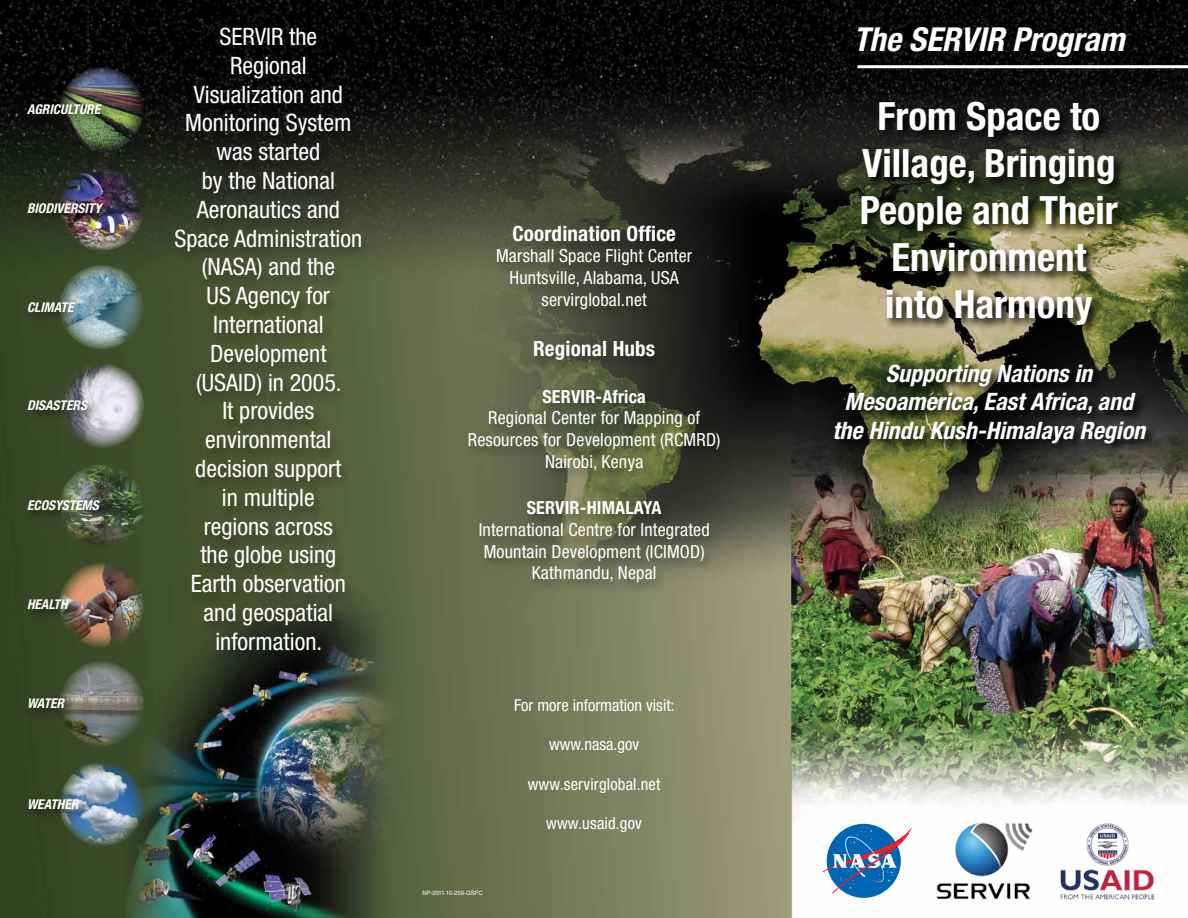
<style>
.page{position:relative;width:1188px;height:918px;background:#fff}
.page>*{position:absolute;margin:0;border:0;box-sizing:border-box;transform-origin:0 0}
.t1{font:700 condensed 39px/46.8px "Helvetica Neue LT Std";color:#fff;text-align:center}
.t2{font:italic 700 condensed 33px "Helvetica Neue LT Std";color:#fff}
.t3{font:condensed 24px/28.8px "Helvetica Neue LT Std";color:#fff;text-align:center}
.t4{font:italic 700 condensed 24px/28.8px "Helvetica Neue LT Std";color:#fff;text-align:center}
.t5{font:700 condensed 21px "Helvetica Neue LT Std";letter-spacing:.01em;color:#fff}
.t6{font:condensed 18px/21.6px "Helvetica Neue LT Std";letter-spacing:.01em;color:#fff;text-align:center}
.t7{font:700 condensed 18px "Helvetica Neue LT Std";letter-spacing:.01em;color:#fff}
.t8{font:condensed 16.5px "Helvetica Neue LT Std";color:#fff}
.t9{font:italic 700 condensed 13.5px "Helvetica Neue LT Std";color:#fff}
.t10{font:6px "Helvetica LT Std";color:#fff}
.s1{font-weight:700}
</style>
<div class="page">
<img style="left:0;top:0;width:1188px;height:918px">
<div style="left:856px;top:23px;width:282px;height:46px;background:#000"></div>
<hr style="left:858px;top:65px;width:330px;height:3px;background:#fff">
<svg style="left:859px;top:99px;width:271px;height:238px"></svg>
<svg style="left:833px;top:361px;width:326px;height:95px"></svg>
<div style="left:827px;top:824px;width:74px;height:74px;background:#0066b3;border-radius:50%"></div>
<svg style="left:822px;top:827px;width:90px;height:67px"></svg>
<img style="left:1059px;top:818px;width:97px;height:85px">
<img style="left:936px;top:821px;width:98px;height:81px">
<div style="left:172px;top:26px;width:200px;height:638px;background:#000;opacity:.3"></div>
<img style="left:59px;top:67px;width:85px;height:84px">
<div style="left:25px;top:101px;width:88px;height:25px;background:#000;opacity:.47"></div>
<img style="left:59px;top:166px;width:85px;height:85px;border-radius:42px">
<div style="left:25px;top:200px;width:90px;height:25px;background:#000;opacity:.47"></div>
<img style="left:59px;top:265px;width:85px;height:85px;border-radius:42px">
<div style="left:26px;top:299px;width:61px;height:25px;background:#000;opacity:.47"></div>
<img style="left:59px;top:363px;width:85px;height:85px;border-radius:42px">
<div style="left:25px;top:397px;width:75px;height:25px;background:#000;opacity:.47"></div>
<img style="left:59px;top:464px;width:85px;height:85px;border-radius:42px">
<div style="left:25px;top:498px;width:87px;height:25px;background:#000;opacity:.47"></div>
<img style="left:59px;top:563px;width:85px;height:84px;border-radius:42px">
<div style="left:25px;top:597px;width:55px;height:24px;background:#000;opacity:.47"></div>
<img style="left:59px;top:661px;width:85px;height:85px;border-radius:42px">
<div style="left:26px;top:695px;width:51px;height:25px;background:#000;opacity:.47"></div>
<img style="left:59px;top:762px;width:85px;height:85px;border-radius:42px">
<div style="left:26px;top:796px;width:65px;height:25px;background:#000;opacity:.47"></div>
<div style="left:465px;top:224px;width:266px;height:372px;background:#000;opacity:.3"></div>
<p class="t9" style="left:27px;top:101px;width:75px">AGRICULTURE</p>
<p class="t9" style="left:27px;top:200px;width:76px">BIODIVERSITY</p>
<p class="t9" style="left:27px;top:299px;width:48px">CLIMATE</p>
<p class="t9" style="left:27px;top:397px;width:62px">DISASTERS</p>
<p class="t9" style="left:27px;top:497px;width:73px">ECOSYSTEMS</p>
<p class="t9" style="left:27px;top:596px;width:42px">HEALTH</p>
<p class="t9" style="left:27px;top:695px;width:39px">WATER</p>
<p class="t9" style="left:27px;top:796px;width:53px">WEATHER</p>
<p class="t3" style="left:175px;top:22px;width:189px">SERVIR the<br>Regional<br>Visualization and<br>Monitoring System was started<br>by the National<br>Aeronautics and<br>Space Administration (NASA) and the<br>US Agency for<br>International<br>Development (USAID) in 2005.<br>It provides environmental decision support<br>in multiple<br>regions across<br>the globe using<br>Earth observation and geospatial information.</p>
<p class="t5" style="left:512px;top:221px;width:165px">Coordination Office</p>
<p class="t6" style="left:496px;top:245px;width:198px">Marshall Space Flight Center<br>Huntsville, Alabama, USA servirglobal.net</p>
<p class="t5" style="left:533px;top:336px;width:124px">Regional Hubs</p>
<p class="t6" style="left:468px;top:385px;width:254px"><span class="s1">SERVIR-Africa<br></span>Regional Center for Mapping of<br>Resources for Development (RCMRD)<br>Nairobi, Kenya</p>
<p class="t7" style="left:527px;top:497px;width:136px">SERVIR-HIMALAYA</p>
<p class="t6" style="left:479px;top:519px;width:233px">International Centre for Integrated<br>Mountain Development (ICIMOD)<br>Kathmandu, Nepal</p>
<p class="t10" style="left:422px;top:890px;width:62px">NP-2011-10-259-GSFC</p>
<p class="t8" style="left:514px;top:695px;width:162px">For more information visit:</p>
<p class="t8" style="left:549px;top:735px;width:92px">www.nasa.gov</p>
<p class="t8" style="left:528px;top:774px;width:134px">www.servirglobal.net</p>
<p class="t8" style="left:546px;top:814px;width:97px">www.usaid.gov</p>
<p class="t2" style="left:853px;top:19px;width:273px">The SERVIR Program</p>
<p class="t1" style="left:860px;top:93px;width:260px">From Space to<br>Village, Bringing<br>People and Their<br>Environment into Harmony</p>
<p class="t4" style="left:833px;top:359px;width:314px">Supporting Nations in<br>Mesoamerica, East Africa, and the Hindu Kush-Himalaya Region</p>
</div>
